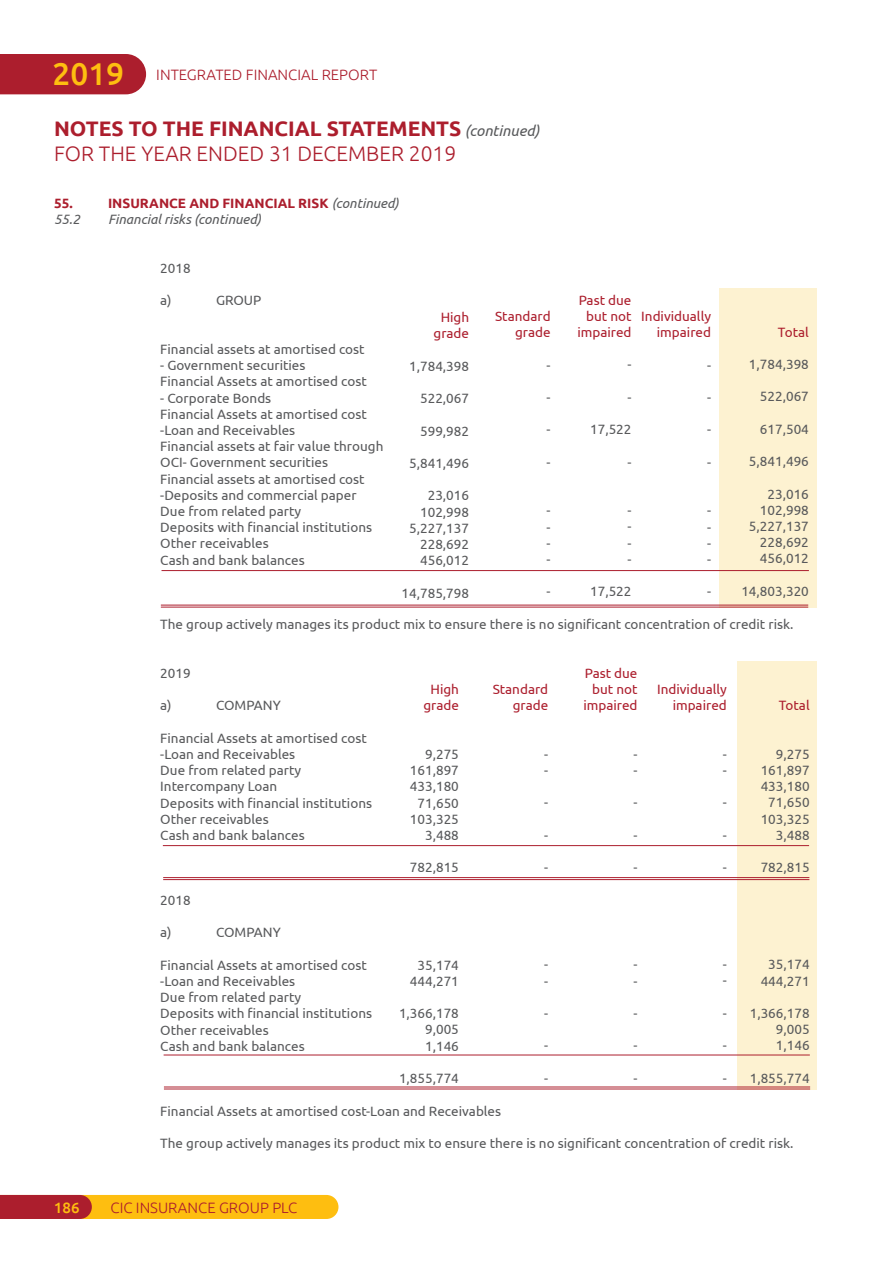
<style>
.page{position:relative;width:893px;height:1263px;background:#fff}
.page>*{position:absolute;margin:0;border:0;box-sizing:border-box;transform-origin:0 0}
.t1{font:500 31.5px "Ubuntu";color:#febe10}
.t2{font:700 21px/25.2px "Ubuntu";color:#ac1e2d}
.t3{font:300 15px "Ubuntu";color:#ac1e2d}
.t4{font:500 15px "Ubuntu";color:#febe10}
.t5{font:13.5px/16.2px "Ubuntu";color:#58595b}
.t6{font:13.5px/16.2px "Ubuntu";color:#ac1e2d;text-align:right}
.t7{font:700 13.5px "Ubuntu";color:#ac1e2d}
.t8{font:italic 13.5px "Ubuntu";color:#58595b}
.s1{font-weight:400;font-style:italic;font-size:15px;color:#58595b}
.s2{font-weight:300}
.s3{font-weight:400;font-style:italic;color:#58595b}
</style>
<div class="page">
<svg style="left:0;top:1195px;width:338px;height:24px;background:#e89319"></svg>
<div style="left:0;top:54px;width:146px;height:40px;background:#ac1e2d"></div>
<div style="left:719px;top:288px;width:97px;height:320px;background:#fdf2d1"></div>
<hr style="left:162px;top:570px;width:647px;height:1px;background:#ac1e2d">
<hr style="left:161px;top:607px;width:647px;height:1px;background:#ac1e2d">
<hr style="left:161px;top:605px;width:647px;height:1px;background:#ac1e2d">
<div style="left:737px;top:661px;width:80px;height:428px;background:#fdf2d1"></div>
<hr style="left:164px;top:1088px;width:646px;height:1px;background:#ac1e2d">
<hr style="left:164px;top:1086px;width:646px;height:1px;background:#ac1e2d">
<hr style="left:163px;top:879px;width:646px;height:1px;background:#ac1e2d">
<hr style="left:163px;top:877px;width:646px;height:1px;background:#ac1e2d">
<hr style="left:164px;top:1054px;width:646px;height:1px;background:#ac1e2d">
<hr style="left:163px;top:845px;width:646px;height:1px;background:#ac1e2d">
<h1 class="t1" style="left:52px;top:54px;width:73px">2019</h1>
<h2 class="t2" style="left:54px;top:115px;width:487px">NOTES TO THE FINANCIAL STATEMENTS <span class="s1">(continued)<br></span><span class="s2">FOR THE YEAR ENDED 31 DECEMBER 2019</span></h2>
<p class="t7" style="left:54px;top:195px;width:20px">55.</p>
<p class="t7" style="left:108px;top:195px;width:292px">INSURANCE AND FINANCIAL RISK <span class="s3">(continued)</span></p>
<p class="t8" style="left:54px;top:211px;width:28px">55.2</p>
<p class="t8" style="left:108px;top:211px;width:155px">Financial risks (continued)</p>
<p class="t5" style="left:160px;top:260px;width:32px">2018</p>
<p class="t5" style="left:160px;top:292px;width:13px">a)</p>
<p class="t5" style="left:216px;top:292px;width:47px">GROUP</p>
<p class="t5" style="left:160px;top:341px;width:206px">Financial assets at amortised cost</p>
<p class="t5" style="left:160px;top:357px;width:208px">- Government securities<br>Financial Assets at amortised cost</p>
<p class="t5" style="left:160px;top:389px;width:225px">- Corporate Bonds<br>Financial Assets at amortised cost -Loan and Receivables<br>Financial assets at fair value through<br>OCI- Government securities<br>Financial assets at amortised cost -Deposits and commercial paper<br>Due from related party<br>Deposits with financial institutions<br>Other receivables<br>Cash and bank balances</p>
<p class="t3" style="left:156px;top:66px;width:222px">INTEGRATED FINANCIAL REPORT</p>
<p class="t6" style="left:495px;top:308px;width:57px">Standard grade</p>
<p class="t5" style="left:547px;top:356px;width:6px">-</p>
<p class="t5" style="left:547px;top:389px;width:6px">-</p>
<p class="t5" style="left:547px;top:421px;width:6px">-</p>
<p class="t5" style="left:547px;top:453px;width:6px">-</p>
<p class="t6" style="left:434px;top:309px;width:37px;text-align:center">High grade</p>
<p class="t5" style="left:409px;top:357px;width:61px">1,784,398</p>
<p class="t5" style="left:420px;top:390px;width:51px">522,067</p>
<p class="t5" style="left:420px;top:422px;width:51px">599,982</p>
<p class="t5" style="left:409px;top:455px;width:61px">5,841,496</p>
<p class="t5" style="left:409px;top:487px;width:61px;text-align:right">23,016<br>102,998<br>5,227,137<br>228,692<br>456,012</p>
<p class="t5" style="left:402px;top:584px;width:69px">14,785,798</p>
<p class="t5" style="left:547px;top:502px;width:6px;text-align:justify">- - - -</p>
<p class="t5" style="left:547px;top:583px;width:6px">-</p>
<p class="t6" style="left:577px;top:291px;width:56px">Past due but not impaired</p>
<p class="t5" style="left:627px;top:356px;width:6px">-</p>
<p class="t5" style="left:627px;top:388px;width:6px">-</p>
<p class="t5" style="left:590px;top:421px;width:43px">17,522</p>
<p class="t5" style="left:627px;top:453px;width:6px">-</p>
<p class="t6" style="left:641px;top:308px;width:71px">Individually impaired</p>
<p class="t5" style="left:707px;top:356px;width:6px">-</p>
<p class="t5" style="left:707px;top:389px;width:6px">-</p>
<p class="t5" style="left:707px;top:421px;width:6px">-</p>
<p class="t5" style="left:707px;top:453px;width:6px">-</p>
<p class="t5" style="left:627px;top:502px;width:6px;text-align:justify">- - - -</p>
<p class="t5" style="left:590px;top:583px;width:43px">17,522</p>
<p class="t5" style="left:707px;top:502px;width:6px;text-align:justify">- - - -</p>
<p class="t5" style="left:707px;top:583px;width:6px">-</p>
<p class="t6" style="left:778px;top:323px;width:33px">Total</p>
<p class="t5" style="left:749px;top:356px;width:61px">1,784,398</p>
<p class="t5" style="left:760px;top:388px;width:51px">522,067</p>
<p class="t5" style="left:760px;top:420px;width:51px">617,504</p>
<p class="t5" style="left:749px;top:453px;width:61px">5,841,496</p>
<p class="t5" style="left:749px;top:485px;width:61px;text-align:right">23,016<br>102,998<br>5,227,137<br>228,692<br>456,012</p>
<p class="t5" style="left:741px;top:582px;width:69px">14,803,320</p>
<p class="t5" style="left:160px;top:616px;width:635px">The group actively manages its product mix to ensure there is no significant concentration of credit risk.</p>
<p class="t5" style="left:160px;top:665px;width:32px">2019</p>
<p class="t5" style="left:160px;top:697px;width:13px">a)</p>
<p class="t5" style="left:216px;top:697px;width:66px">COMPANY</p>
<p class="t5" style="left:160px;top:729px;width:213px">Financial Assets at amortised cost -Loan and Receivables<br>Due from related party<br>Intercompany Loan<br>Deposits with financial institutions<br>Other receivables<br>Cash and bank balances</p>
<p class="t6" style="left:583px;top:664px;width:56px">Past due but not impaired</p>
<p class="t6" style="left:657px;top:680px;width:71px">Individually impaired</p>
<p class="t6" style="left:493px;top:681px;width:57px">Standard grade</p>
<p class="t6" style="left:423px;top:681px;width:37px;text-align:center">High grade</p>
<p class="t5" style="left:410px;top:746px;width:51px;text-align:right">9,275<br>161,897<br>433,180<br>71,650<br>103,325<br>3,488</p>
<p class="t5" style="left:410px;top:859px;width:51px">782,815</p>
<p class="t6" style="left:779px;top:697px;width:33px">Total</p>
<p class="t5" style="left:761px;top:745px;width:51px;text-align:right">9,275<br>161,897<br>433,180<br>71,650<br>103,325<br>3,488</p>
<p class="t5" style="left:761px;top:859px;width:51px">782,815</p>
<p class="t5" style="left:723px;top:745px;width:6px">- -</p>
<p class="t5" style="left:723px;top:794px;width:6px">-</p>
<p class="t5" style="left:723px;top:826px;width:6px">-</p>
<p class="t5" style="left:723px;top:859px;width:6px">-</p>
<p class="t5" style="left:633px;top:745px;width:6px">- -</p>
<p class="t5" style="left:633px;top:794px;width:6px">-</p>
<p class="t5" style="left:633px;top:826px;width:6px">-</p>
<p class="t5" style="left:633px;top:859px;width:6px">-</p>
<p class="t5" style="left:544px;top:745px;width:6px">- -</p>
<p class="t5" style="left:544px;top:794px;width:6px">-</p>
<p class="t5" style="left:544px;top:826px;width:6px">-</p>
<p class="t5" style="left:544px;top:859px;width:6px">-</p>
<p class="t5" style="left:160px;top:891px;width:32px">2018</p>
<p class="t5" style="left:160px;top:924px;width:13px">a)</p>
<p class="t5" style="left:216px;top:924px;width:66px">COMPANY</p>
<p class="t5" style="left:160px;top:956px;width:213px">Financial Assets at amortised cost -Loan and Receivables<br>Due from related party<br>Deposits with financial institutions<br>Other receivables<br>Cash and bank balances</p>
<p class="t5" style="left:410px;top:956px;width:51px;text-align:center">35,174<br>444,271</p>
<p class="t5" style="left:425px;top:1005px;width:35px;text-align:justify;text-indent:-26px">1,366,178<br>9,005<br>1,146</p>
<p class="t5" style="left:399px;top:1070px;width:61px">1,855,774</p>
<p class="t5" style="left:544px;top:956px;width:6px">- -</p>
<p class="t5" style="left:544px;top:1005px;width:6px">-</p>
<p class="t5" style="left:544px;top:1037px;width:6px">-</p>
<p class="t5" style="left:544px;top:1069px;width:6px">-</p>
<p class="t5" style="left:633px;top:956px;width:6px">- -</p>
<p class="t5" style="left:633px;top:1004px;width:6px">-</p>
<p class="t5" style="left:633px;top:1037px;width:6px">-</p>
<p class="t5" style="left:633px;top:1069px;width:6px">-</p>
<p class="t5" style="left:723px;top:956px;width:6px">- -</p>
<p class="t5" style="left:723px;top:1004px;width:6px">-</p>
<p class="t5" style="left:723px;top:1037px;width:6px">-</p>
<p class="t5" style="left:723px;top:1069px;width:6px">-</p>
<p class="t5" style="left:761px;top:956px;width:51px;text-align:center">35,174<br>444,271</p>
<p class="t5" style="left:776px;top:1005px;width:35px;text-align:justify;text-indent:-26px">1,366,178<br>9,005<br>1,146</p>
<p class="t5" style="left:750px;top:1069px;width:61px">1,855,774</p>
<p class="t4" style="left:54px;top:1198px;width:27px">186</p>
<p class="t5" style="left:160px;top:1102px;width:342px">Financial Assets at amortised cost-Loan and Receivables</p>
<p class="t5" style="left:160px;top:1134px;width:635px">The group actively manages its product mix to ensure there is no significant concentration of credit risk.</p>
<p class="t3" style="left:111px;top:1198px;width:188px">CIC INSURANCE GROUP PLC</p>
</div>
